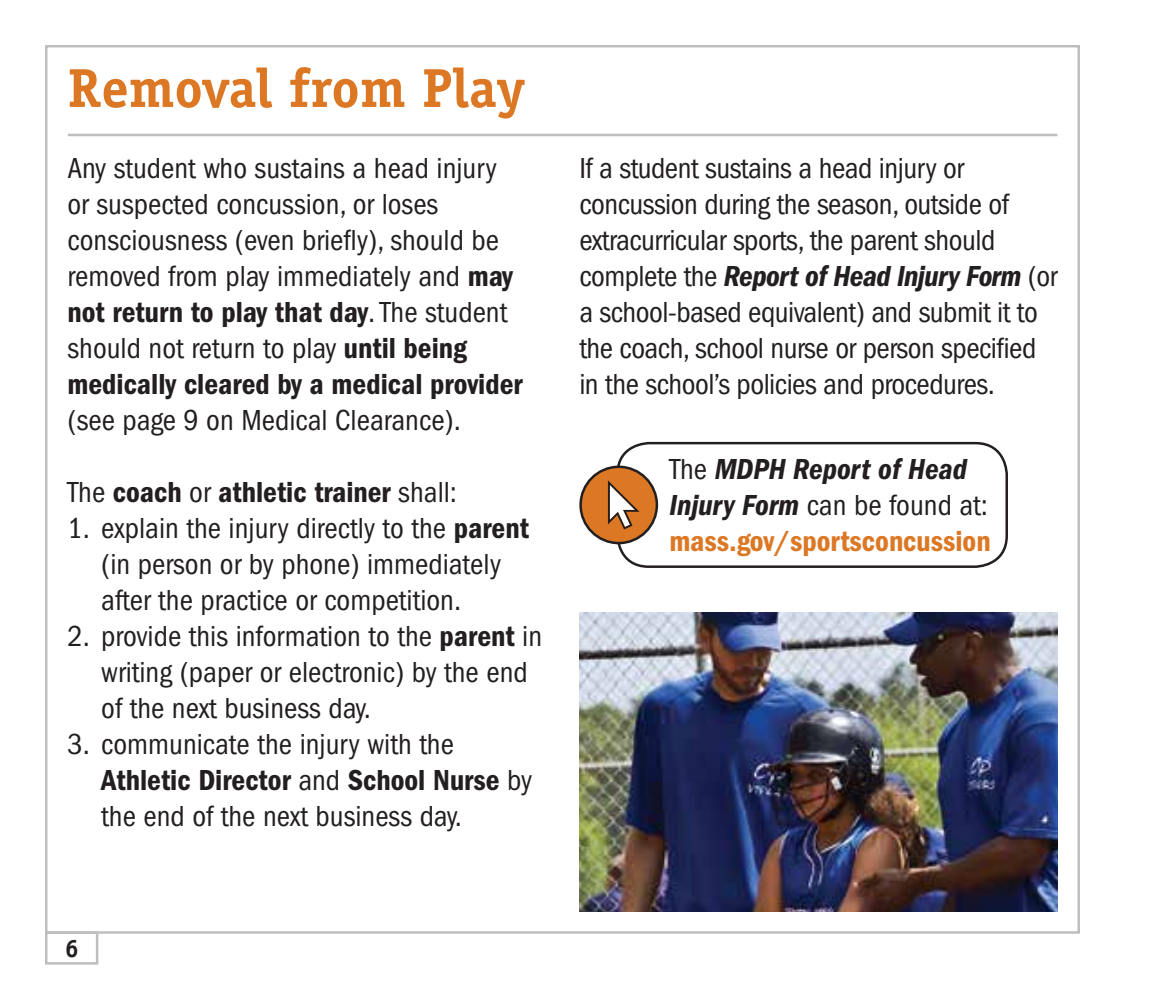
<style>
.page{position:relative;width:1170px;height:990px;background:#fff}
.page>*{position:absolute;margin:0;border:0;box-sizing:border-box;transform-origin:0 0}
.t1{font:700 55px "Officina Serif Std";color:#dc7724}
.t2{font:condensed 30px/36px "ITC Franklin Gothic Std";color:#231f20}
.t3{font:30px "ITC Franklin Gothic Std Dm Cd";color:#231f20}
.t4{font:30px "ITC Franklin Gothic Std Dm Cd It";letter-spacing:-.015em;color:#231f20}
.t5{font:30px "ITC Franklin Gothic Std Dm Cd";color:#dc7724}
.t6{font:700 25px "Officina Serif Std";color:#231f20}
.s1{font-family:"ITC Franklin Gothic Std Dm Cd";font-stretch:normal}
.s2{font-family:"ITC Franklin Gothic Std";font-stretch:condensed}
.s3{font-family:"ITC Franklin Gothic Std Dm Cd It";font-stretch:normal}
</style>
<div class="page">
<div style="left:45px;top:931px;width:53px;height:34px;border:2px solid #bcbec0"></div>
<hr style="left:68px;top:134px;width:990px;height:2px;background:#bcbec0">
<div style="left:616px;top:442px;width:392px;height:126px;border:2px solid #231f20;border-radius:31px"></div>
<div style="left:581px;top:467px;width:76px;height:76px;background:#dc7724;border-radius:50%"></div>
<div style="left:579px;top:466px;width:79px;height:78px;border:2px solid #231f20;border-radius:50%"></div>
<svg style="left:608px;top:480px;width:32px;height:50px"></svg>
<img style="left:579px;top:612px;width:479px;height:299px">
<h1 class="t1" style="left:68px;top:54px;width:459px">Removal from Play</h1>
<p class="t2" style="left:68px;top:150px;width:447px">Any student who sustains a head injury or suspected concussion, or loses consciousness (even briefly), should be removed from play immediately and <span class="s1">may</span></p>
<p class="t3" style="left:68px;top:295px;width:441px">not return to play that day<span class="s2">. The student</span></p>
<p class="t2" style="left:68px;top:330px;width:401px">should not return to play <span class="s1">until being</span></p>
<p class="t3" style="left:68px;top:367px;width:457px">medically cleared by a medical provider</p>
<p class="t2" style="left:68px;top:402px;width:395px">(see page 9 on Medical Clearance).</p>
<p class="t3" style="left:68px;top:475px;width:391px"><span class="s2">The</span> coach <span class="s2">or</span> athletic trainer <span class="s2">shall:</span></p>
<p class="t2" style="left:101px;top:510px;width:429px;text-indent:-34px">1. explain the injury directly to the <span class="s1">parent </span>(in person or by phone) immediately after the practice or competition.</p>
<p class="t2" style="left:101px;top:618px;width:442px;text-indent:-34px">2. provide this information to the <span class="s1">parent</span> in writing (paper or electronic) by the end of the next business day.</p>
<p class="t2" style="left:68px;top:726px;width:388px">3. communicate the injury with the</p>
<p class="t3" style="left:101px;top:763px;width:432px">Athletic Director <span class="s2">and</span> School Nurse <span class="s2">by</span></p>
<p class="t2" style="left:101px;top:798px;width:362px">the end of the next business day.</p>
<p class="t2" style="left:579px;top:150px;width:431px">If a student sustains a head injury or concussion during the season, outside of extracurricular sports, the parent should</p>
<p class="t4" style="left:579px;top:259px;width:480px"><span class="s2">complete the</span> Report of Head Injury Form <span class="s2">(or</span></p>
<p class="t2" style="left:579px;top:294px;width:460px;text-align:justify">a school-based equivalent) and submit it to the coach, school nurse or person specified in the school’s policies and procedures.</p>
<p class="t4" style="left:669px;top:452px;width:299px"><span class="s2">The</span> MDPH Report of Head</p>
<p class="t2" style="left:669px;top:488px;width:320px"><span class="s3">Injury Form</span> can be found at:</p>
<p class="t5" style="left:669px;top:524px;width:323px">mass.gov/sportsconcussion</p>
<p class="t6" style="left:65px;top:933px;width:15px">6</p>
</div>
